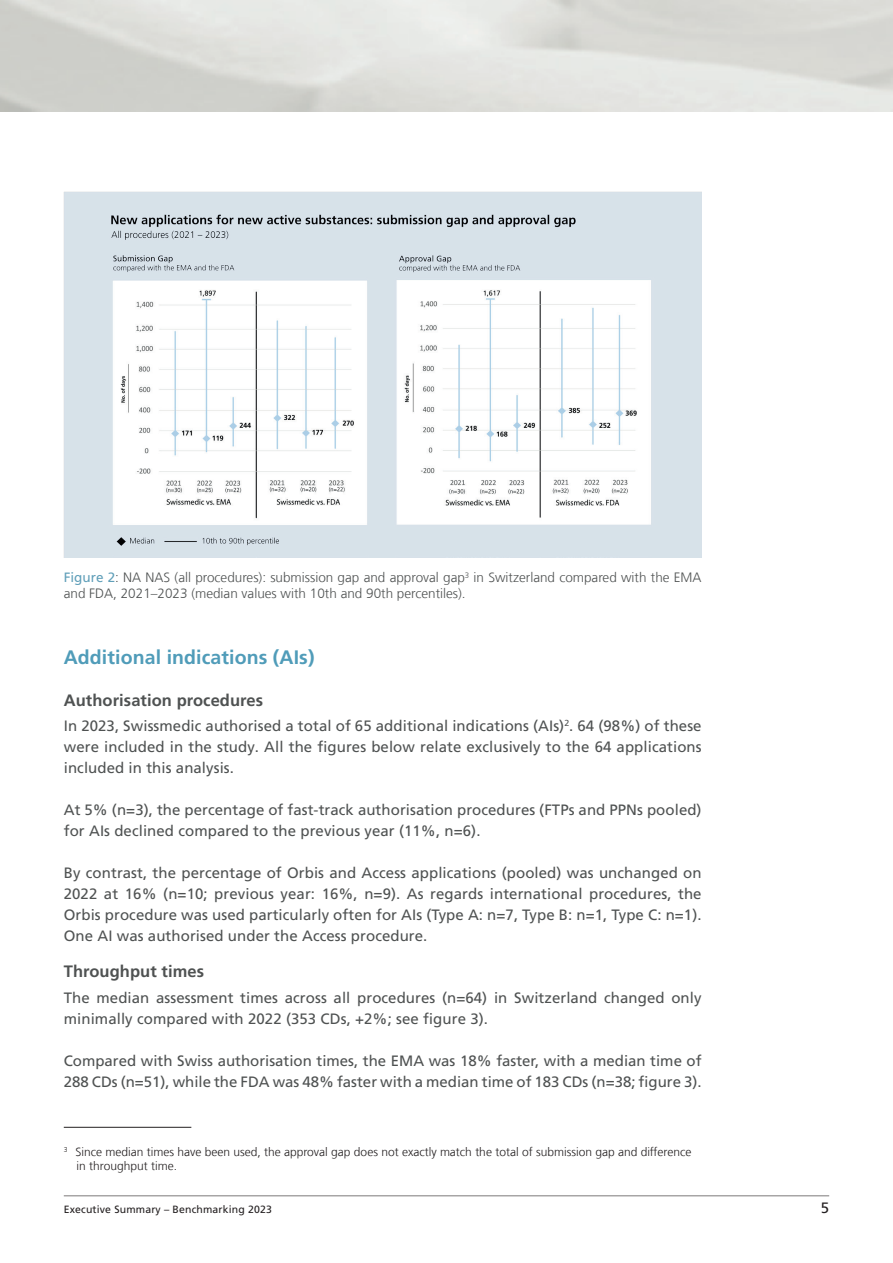
<style>
.page{position:relative;width:893px;height:1263px;background:#fff}
.page>*{position:absolute;margin:0;border:0;box-sizing:border-box;transform-origin:0 0}
.t1{font:700 19.5px "Frutiger LT Com";letter-spacing:.005em;color:#509cb9}
.t2{font:700 16.5px "Frutiger LT Com";letter-spacing:.005em;color:#4f5252}
.t3{font:15px/21px "Frutiger LT Com";letter-spacing:.005em;color:#4f5252}
.t4{font:15px "Frutiger LT Com";color:#231f20}
.t5{font:300 13.5px/16.2px "Frutiger LT Com";color:#4f5252}
.t6{font:300 12px/14.4px "Frutiger LT Com";color:#231f20}
.t7{font:10.5px "Frutiger LT Com";letter-spacing:.015em;color:#231f20}
.s1{font-weight:400;color:#609fb9}
</style>
<div class="page">
<hr style="left:64px;top:1195px;width:765px;height:1px;background:#231f20">
<img style="left:64px;top:191px;width:638px;height:366px">
<hr style="left:64px;top:1127px;width:127px;height:1px;background:#231f20">
<p class="t5" style="left:64px;top:569px;width:639px"><span class="s1">Figure 2</span>: NA NAS (all procedures): submission gap and approval gap<sup>3</sup> in Switzerland compared with the EMA and FDA, 2021–2023 (median values with 10th and 90th percentiles).</p>
<h1 class="t1" style="left:64px;top:646px;width:252px">Additional indications (AIs)</h1>
<p class="t2" style="left:64px;top:690px;width:201px">Authorisation procedures</p>
<p class="t3" style="left:64px;top:716px;width:639px;text-align:justify">In 2023, Swissmedic authorised a total of 65 additional indications (AIs)<sup>2</sup>. 64 (98%) of these were included in the study. All the figures below relate exclusively to the 64 applications included in this analysis.</p>
<p class="t3" style="left:64px;top:800px;width:639px">At 5% (n=3), the percentage of fast-track authorisation procedures (FTPs and PPNs pooled) for AIs declined compared to the previous year (11%, n=6).</p>
<p class="t3" style="left:64px;top:863px;width:639px;text-align:justify">By contrast, the percentage of Orbis and Access applications (pooled) was unchanged on 2022 at 16% (n=10; previous year: 16%, n=9). As regards international procedures, the Orbis procedure was used particularly often for AIs (Type A: n=7, Type B: n=1, Type C: n=1).<br>One AI was authorised under the Access procedure.</p>
<p class="t2" style="left:64px;top:962px;width:142px">Throughput times</p>
<p class="t3" style="left:64px;top:987px;width:639px">The median assessment times across all procedures (n=64) in Switzerland changed only minimally compared with 2022 (353 CDs, +2%; see figure 3).</p>
<p class="t3" style="left:64px;top:1050px;width:639px">Compared with Swiss authorisation times, the EMA was 18% faster, with a median time of<br>288 CDs (n=51), while the FDA was 48% faster with a median time of 183 CDs (n=38; figure 3).</p>
<p class="t6" style="left:77px;top:1144px;width:616px;text-indent:-13px"><sup>3</sup> Since median times have been used, the approval gap does not exactly match the total of submission gap and difference in throughput time.</p>
<p class="t7" style="left:64px;top:1203px;width:210px">Executive Summary – Benchmarking 2023</p>
<p class="t4" style="left:821px;top:1199px;width:10px">5</p>
</div>
